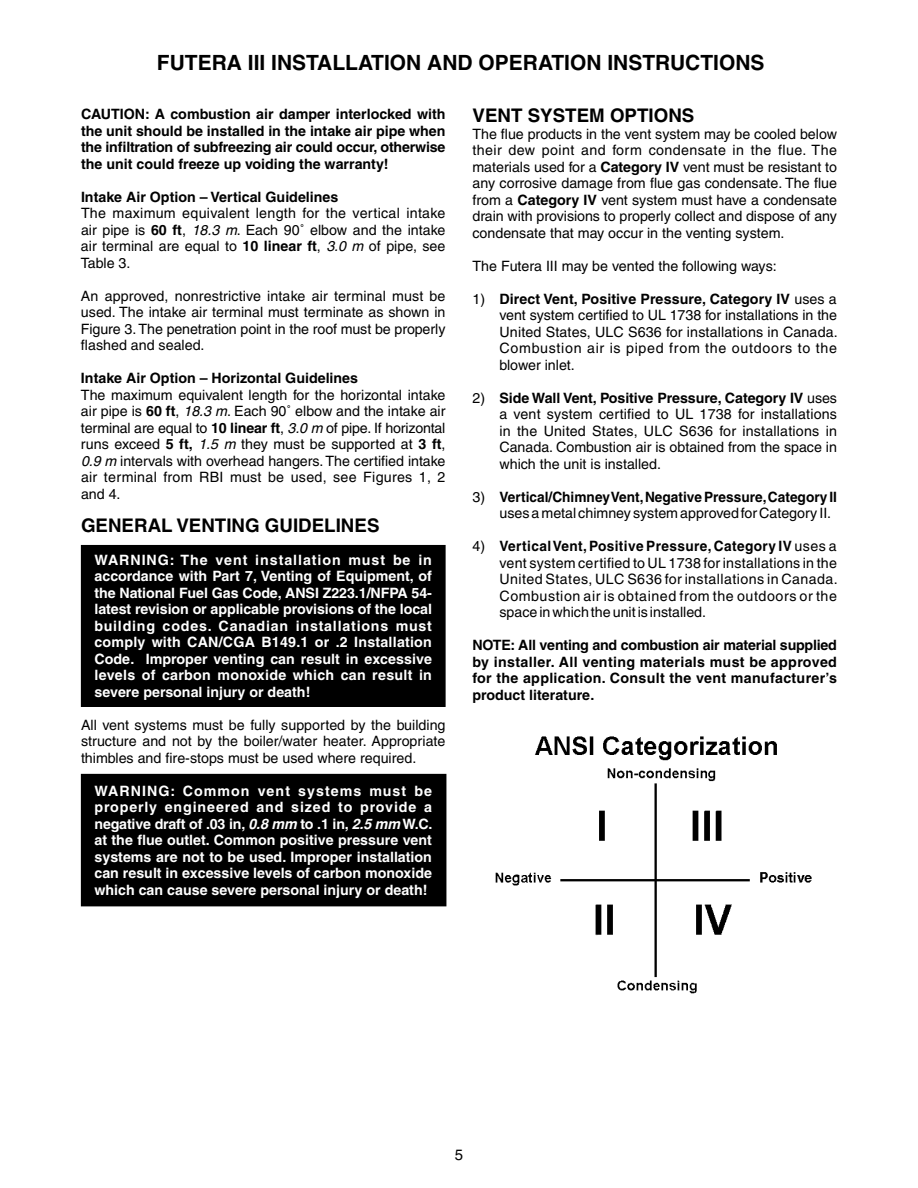
<style>
.page{position:relative;width:918px;height:1188px;background:#fff}
.page>*{position:absolute;margin:0;border:0;box-sizing:border-box;transform-origin:0 0}
.t1{font:700 21px "Helvetica";color:#000}
.t2{font:700 18.75px "Helvetica";color:#000}
.t3{font:15px "Helvetica";color:#000}
.t4{font:14.25px/16.5px "Helvetica";color:#000;text-align:justify}
.t5{font:700 14.25px/16.5px "Helvetica";color:#fff;text-align:justify}
.t6{font:700 14.25px/16.5px "Helvetica";color:#000;text-align:justify}
.t7{font:700 14.25px/16.5px "Helvetica";color:#000;scale:.96 1}
.s1{font-weight:700}
.s2{font-style:italic}
.s3{font-weight:400}
</style>
<div class="page">
<div style="left:81px;top:545px;width:364px;height:161px;background:#000"></div>
<div style="left:81px;top:545px;width:365px;height:162px;border:1px solid #000"></div>
<div style="left:81px;top:774px;width:365px;height:132px;background:#000"></div>
<img style="left:495px;top:736px;width:317px;height:258px">
<h1 class="t1" style="left:157px;top:55px;width:609px">FUTERA III INSTALLATION AND OPERATION INSTRUCTIONS</h1>
<p class="t6" style="left:81px;top:107px;width:366px">CAUTION: A combustion air damper interlocked with the unit should be installed in the intake air pipe when the infiltration of subfreezing air could occur, otherwise the unit could freeze up voiding the warranty!</p>
<p class="t6" style="left:81px;top:190px;width:259px">Intake Air Option – Vertical Guidelines</p>
<p class="t4" style="left:81px;top:206px;width:366px">The maximum equivalent length for the vertical intake air pipe is <span class="s1">60 ft</span>, <span class="s2">18.3 m</span>. Each 90˚ elbow and the intake air terminal are equal to <span class="s1">10 linear ft</span>, <span class="s2">3.0 m</span> of pipe, see Table 3.</p>
<p class="t4" style="left:81px;top:289px;width:366px">An approved, nonrestrictive intake air terminal must be used. The intake air terminal must terminate as shown in Figure 3. The penetration point in the roof must be properly flashed and sealed.</p>
<p class="t6" style="left:81px;top:371px;width:279px">Intake Air Option – Horizontal Guidelines</p>
<p class="t4" style="left:81px;top:388px;width:366px">The maximum equivalent length for the horizontal intake air pipe is <span class="s1">60 ft</span>, <span class="s2">18.3 m</span>. Each 90˚ elbow and the intake air terminal are equal to <span class="s1">10 linear ft</span>, <span class="s2">3.0 m</span> of pipe. If horizontal runs exceed <span class="s1">5 ft,</span> <span class="s2">1.5 m</span> they must be supported at <span class="s1">3 ft</span>, <span class="s2">0.9 m</span> intervals with overhead hangers. The certified intake air terminal from RBI must be used, see Figures 1, 2 and 4.</p>
<h2 class="t2" style="left:81px;top:518px;width:300px">GENERAL VENTING GUIDELINES</h2>
<p class="t5" style="left:94px;top:553px;width:339px">WARNING: The vent installation must be in accordance with Part 7, Venting of Equipment, of the National Fuel Gas Code, ANSI Z223.1/NFPA 54- latest revision or applicable provisions of the local building codes. Canadian installations must comply with CAN/CGA B149.1 or .2 Installation Code. Improper venting can result in excessive levels of carbon monoxide which can result in severe personal injury or death!</p>
<p class="t4" style="left:81px;top:718px;width:366px">All vent systems must be fully supported by the building structure and not by the boiler/water heater. Appropriate thimbles and fire-stops must be used where required.</p>
<p class="t5" style="left:94px;top:784px;width:340px">WARNING: Common vent systems must be properly engineered and sized to provide a negative draft of .03 in, <span class="s2">0.8 mm</span> to .1 in, <span class="s2">2.5 mm</span> W.C. at the flue outlet. Common positive pressure vent systems are not to be used. Improper installation can result in excessive levels of carbon monoxide which can cause severe personal injury or death!</p>
<h2 class="t2" style="left:472px;top:109px;width:223px">VENT SYSTEM OPTIONS</h2>
<p class="t4" style="left:472px;top:127px;width:366px">The flue products in the vent system may be cooled below their dew point and form condensate in the flue. The materials used for a <span class="s1">Category IV</span> vent must be resistant to any corrosive damage from flue gas condensate. The flue from a <span class="s1">Category IV</span> vent system must have a condensate drain with provisions to properly collect and dispose of any condensate that may occur in the venting system.</p>
<p class="t4" style="left:472px;top:259px;width:306px">The Futera III may be vented the following ways:</p>
<p class="t4" style="left:499px;top:292px;width:340px;text-indent:-27px">1) <span class="s1">Direct Vent, Positive Pressure, Category IV</span> uses a vent system certified to UL 1738 for installations in the United States, ULC S636 for installations in Canada.<br>Combustion air is piped from the outdoors to the blower inlet.</p>
<p class="t4" style="left:499px;top:391px;width:339px;text-indent:-27px">2) <span class="s1">Side Wall Vent, Positive Pressure, Category IV</span> uses a vent system certified to UL 1738 for installations in the United States, ULC S636 for installations in Canada. Combustion air is obtained from the space in which the unit is installed.</p>
<p class="t7" style="left:499px;top:490px;width:353px;text-indent:-27px"><span class="s3">3)</span> Vertical/Chimney Vent, Negative Pressure, Category II <span class="s3">uses a metal chimney system approved for Category II.</span></p>
<p class="t4" style="left:499px;top:540px;width:340px;text-indent:-27px">4) <span class="s1">Vertical Vent, Positive Pressure, Category IV</span> uses a vent system certified to UL 1738 for installations in the United States, ULC S636 for installations in Canada.<br>Combustion air is obtained from the outdoors or the space in which the unit is installed.</p>
<p class="t6" style="left:473px;top:639px;width:366px">NOTE: All venting and combustion air material supplied by installer. All venting materials must be approved for the application. Consult the vent manufacturer’s product literature.</p>
<p class="t3" style="left:455px;top:1150px;width:10px">5</p>
</div>
